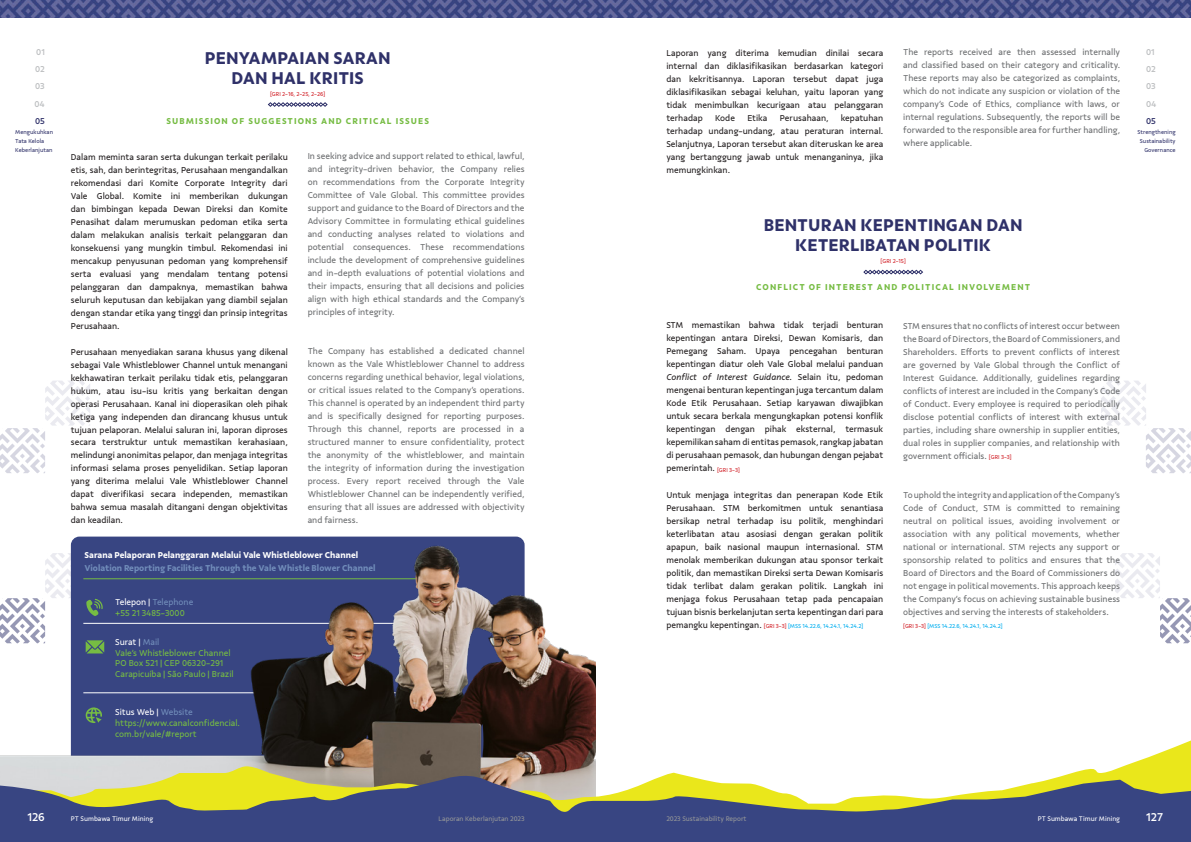
<style>
.page{position:relative;width:1191px;height:842px;background:#fff}
.page>*{position:absolute;margin:0;border:0;box-sizing:border-box;transform-origin:0 0}
.t1{font:700 18px/20px "Vale Sans";color:#2f3169;text-align:center}
.t2{font:500 12px "Vale Sans";color:#fff}
.t3{font:9px/13px "Vale Sans";color:#231f20;text-align:justify}
.t4{font:9px/13px "Vale Sans";color:#6d6f71;text-align:justify}
.t5{font:9px/10.8px "Vale Sans";color:#76bc43}
.t6{font:700 9px "Vale Sans";letter-spacing:.12em;color:#76bc43}
.t7{font:700 9px "Vale Sans";color:#718dba}
.t8{font:700 9px "Vale Sans";color:#fff}
.t9{font:500 9px/17.2px "Vale Sans";letter-spacing:-.005em;color:#bcbec0}
.t10{font:500 9px "Vale Sans";color:#2f3169}
.t11{font:7px "Vale Sans";color:#949698}
.t12{font:7px "Vale Sans";color:#fff}
.t13{font:6px "Vale Sans";color:#00aeef}
.t14{font:6px/9px "Vale Sans";color:#2f3169;text-align:right}
.t15{font:6px "Vale Sans";color:#d2232a}
.s1{font-size:6px;color:#d2232a}
.s2{color:#d2232a}
.s3{font-style:italic}
.s4{font-size:9px;color:#231f20}
.s5{color:#fff}
.s6{color:#718dba}
</style>
<div class="page">
<svg style="left:1115px;top:553px;width:76px;height:90px"></svg>
<svg style="left:0;top:381px;width:90px;height:92px"></svg>
<svg style="left:1101px;top:381px;width:90px;height:92px"></svg>
<svg style="left:268px;top:102px;width:59px;height:5px"></svg>
<img style="left:70px;top:537px;width:525px;height:192px">
<svg style="left:85px;top:707px;width:17px;height:16px"></svg>
<svg style="left:0;top:553px;width:104px;height:100px"></svg>
<svg style="left:863px;top:270px;width:60px;height:4px"></svg>
<svg style="left:0;top:729px;width:1191px;height:42px"></svg>
<svg style="left:0;top:771px;width:1191px;height:71px;background:#798080"></svg>
<img style="left:0;top:0;width:1191px;height:17px">
<p class="t4" style="left:903px;top:46px;width:218px">The reports received are then assessed internally and classified based on their category and criticality.<br>These reports may also be categorized as complaints, which do not indicate any suspicion or violation of the company’s Code of Ethics, compliance with laws, or internal regulations. Subsequently, the reports will be forwarded to the responsible area for further handling, where applicable.</p>
<p class="t3" style="left:666px;top:46px;width:218px">Laporan yang diterima kemudian dinilai secara internal dan diklasifikasikan berdasarkan kategori dan kekritisannya. Laporan tersebut dapat juga diklasifikasikan sebagai keluhan, yaitu laporan yang tidak menimbulkan kecurigaan atau pelanggaran terhadap</p>
<p class="t9" style="left:36px;top:43px;width:10px">01</p>
<p class="t9" style="left:1146px;top:43px;width:10px">01</p>
<p class="t9" style="left:35px;top:61px;width:11px">02</p>
<p class="t9" style="left:1146px;top:61px;width:11px">02</p>
<p class="t9" style="left:35px;top:78px;width:11px">03</p>
<p class="t9" style="left:1146px;top:78px;width:12px">03<br>04</p>
<p class="t10" style="left:1146px;top:115px;width:11px">05</p>
<p class="t14" style="left:1137px;top:127px;width:40px">Strengthening<br>Sustainability<br>Governance</p>
<h1 class="t1" style="left:205px;top:48px;width:188px">PENYAMPAIAN SARAN<br>DAN HAL KRITIS</h1>
<p class="t15" style="left:270px;top:90px;width:57px">[GRI 2-16, 2-25, 2-26]</p>
<p class="t6" style="left:166px;top:115px;width:264px">SUBMISSION OF SUGGESTIONS AND CRITICAL ISSUES</p>
<p class="t9" style="left:35px;top:95px;width:12px">04</p>
<p class="t10" style="left:35px;top:115px;width:11px">05</p>
<p class="t14" style="left:15px;top:127px;width:39px;text-align:left">Mengukuhkan<br>Tata Kelola<br>Keberlanjutan</p>
<p class="t3" style="left:666px;top:111px;width:218px;text-indent:175px">kepatuhan terhadap undang-undang, atau peraturan internal.<br>Selanjutnya, Laporan tersebut akan diteruskan ke area yang bertanggung jawab untuk menanganinya, jika memungkinkan.</p>
<p class="t3" style="left:715px;top:111px;width:21px">Kode</p>
<p class="t3" style="left:747px;top:111px;width:22px">Etika</p>
<p class="t3" style="left:779px;top:111px;width:50px">Perusahaan,</p>
<p class="t4" style="left:308px;top:150px;width:218px">In seeking advice and support related to ethical, lawful, and integrity-driven behavior, the Company relies on recommendations from the Corporate Integrity Committee of Vale Global. This committee provides support and guidance to the Board of Directors and the Advisory Committee in formulating ethical guidelines and conducting analyses related to violations and potential consequences. These recommendations include the development of comprehensive guidelines and in-depth evaluations of potential violations and their impacts, ensuring that all decisions and policies align with high ethical standards and the Company’s principles of integrity.</p>
<p class="t4" style="left:308px;top:345px;width:218px">The Company has established a dedicated channel known as the Vale Whistleblower Channel to address concerns regarding unethical behavior, legal violations, or critical issues related to the Company’s operations.<br>This channel is operated by an independent third party and is specifically designed for reporting purposes.<br>Through this channel, reports are processed in a structured manner to ensure confidentiality, protect the anonymity of the whistleblower, and maintain the integrity of information during the investigation process. Every report received through the Vale Whistleblower Channel can be independently verified, ensuring that all issues are addressed with objectivity and fairness.</p>
<p class="t3" style="left:71px;top:150px;width:218px">Dalam meminta saran serta dukungan terkait perilaku etis, sah, dan berintegritas, Perusahaan mengandalkan rekomendasi dari Komite Corporate Integrity dari Vale Global. Komite ini memberikan dukungan dan bimbingan kepada Dewan Direksi dan Komite Penasihat dalam merumuskan pedoman etika serta dalam melakukan analisis terkait pelanggaran dan konsekuensi yang mungkin timbul. Rekomendasi ini mencakup penyusunan pedoman yang komprehensif serta evaluasi yang mendalam tentang potensi pelanggaran dan dampaknya, memastikan bahwa seluruh keputusan dan kebijakan yang diambil sejalan dengan standar etika yang tinggi dan prinsip integritas Perusahaan.</p>
<p class="t3" style="left:71px;top:345px;width:218px">Perusahaan menyediakan sarana khusus yang dikenal sebagai Vale Whistleblower Channel untuk menangani kekhawatiran terkait perilaku tidak etis, pelanggaran hukum, atau isu-isu kritis yang berkaitan dengan operasi Perusahaan. Kanal ini dioperasikan oleh pihak ketiga yang independen dan dirancang khusus untuk tujuan pelaporan. Melalui saluran ini, laporan diproses secara terstruktur untuk memastikan kerahasiaan, melindungi anonimitas pelapor, dan menjaga integritas informasi selama proses penyelidikan. Setiap laporan yang diterima melalui Vale Whistleblower Channel dapat diverifikasi secara independen, memastikan bahwa semua masalah ditangani dengan objektivitas dan keadilan.</p>
<h1 class="t1" style="left:763px;top:214px;width:261px">BENTURAN KEPENTINGAN DAN<br>KETERLIBATAN POLITIK</h1>
<p class="t15" style="left:880px;top:257px;width:27px">[GRI 2-15]</p>
<p class="t6" style="left:756px;top:282px;width:275px">CONFLICT OF INTEREST AND POLITICAL INVOLVEMENT</p>
<p class="t4" style="left:903px;top:319px;width:218px">STM ensures that no conflicts of interest occur between the Board of Directors, the Board of Commissioners, and Shareholders. Efforts to prevent conflicts of interest are governed by Vale Global through the Conflict of Interest Guidance. Additionally, guidelines regarding conflicts of interest are included in the Company’s Code of Conduct. Every employee is required to periodically disclose potential conflicts of interest with external parties, including share ownership in supplier entities, dual roles in supplier companies, and relationship with government officials. <span class="s1">[GRI 3-3]</span></p>
<p class="t4" style="left:903px;top:488px;width:218px">To uphold the integrity and application of the Company’s Code of Conduct, STM is committed to remaining neutral on political issues, avoiding involvement or association with any political movements, whether national or international. STM rejects any support or sponsorship related to politics and ensures that the Board of Directors and the Board of Commissioners do not engage in political movements. This approach keeps the Company’s focus on achieving sustainable business objectives and serving the interests of stakeholders.</p>
<p class="t13" style="left:903px;top:622px;width:101px"><span class="s2">[GRI 3-3]</span> [MSS 14.22.6, 14.24.1, 14.24.2]</p>
<p class="t3" style="left:666px;top:319px;width:218px">STM memastikan bahwa tidak terjadi benturan kepentingan antara Direksi, Dewan Komisaris, dan Pemegang Saham. Upaya pencegahan benturan kepentingan diatur oleh Vale Global melalui panduan <span class="s3">Conflict of Interest Guidance.</span> Selain itu, pedoman mengenai benturan kepentingan juga tercantum dalam Kode Etik Perusahaan. Setiap karyawan diwajibkan untuk secara berkala mengungkapkan potensi konflik kepentingan dengan pihak eksternal, termasuk kepemilikan saham di entitas pemasok, rangkap jabatan di perusahaan pemasok, dan hubungan dengan pejabat pemerintah. <span class="s1">[GRI 3-3]</span></p>
<p class="t3" style="left:666px;top:488px;width:218px">Untuk menjaga integritas dan penerapan Kode Etik Perusahaan. STM berkomitmen untuk senantiasa bersikap netral terhadap isu politik, menghindari keterlibatan atau asosiasi dengan gerakan politik apapun, baik nasional maupun internasional. STM menolak memberikan dukungan atau sponsor terkait politik, dan memastikan Direksi serta Dewan Komisaris tidak terlibat dalam gerakan politik. Langkah ini menjaga fokus Perusahaan tetap pada pencapaian tujuan bisnis berkelanjutan serta kepentingan dari para</p>
<p class="t13" style="left:666px;top:622px;width:198px"><span class="s4">pemangku kepentingan.</span> <span class="s2">[GRI 3-3]</span> [MSS 14.22.6, 14.24.1, 14.24.2]</p>
<p class="t8" style="left:84px;top:549px;width:275px">Sarana Pelaporan Pelanggaran Melalui Vale Whistleblower Channel</p>
<p class="t7" style="left:84px;top:562px;width:292px">Violation Reporting Facilities Through the Vale Whistle Blower Channel</p>
<p class="t5" style="left:115px;top:597px;width:80px"><span class="s5">Telepon |</span> <span class="s6">Telephone </span>+55 21 3485-3000</p>
<p class="t5" style="left:115px;top:636px;width:120px"><span class="s5">Surat |</span> <span class="s6">Mail<br></span>Vale’s Whistleblower Channel<br>PO Box 521 | CEP 06320-291<br>Carapicuíba | São Paulo | Brazil</p>
<p class="t5" style="left:115px;top:707px;width:126px"><span class="s5">Situs Web |</span> <span class="s6">Website </span>https://www.canalconfidencial. com.br/vale/#report</p>
<h2 class="t2" style="left:27px;top:809px;width:19px">126</h2>
<p class="t12" style="left:71px;top:814px;width:84px">PT Sumbawa Timur Mining</p>
<p class="t11" style="left:438px;top:814px;width:88px">Laporan Keberlanjutan 2023</p>
<p class="t11" style="left:666px;top:814px;width:82px">2023 Sustainability Report</p>
<p class="t12" style="left:1037px;top:814px;width:84px">PT Sumbawa Timur Mining</p>
<h2 class="t2" style="left:1146px;top:809px;width:18px">127</h2>
</div>
